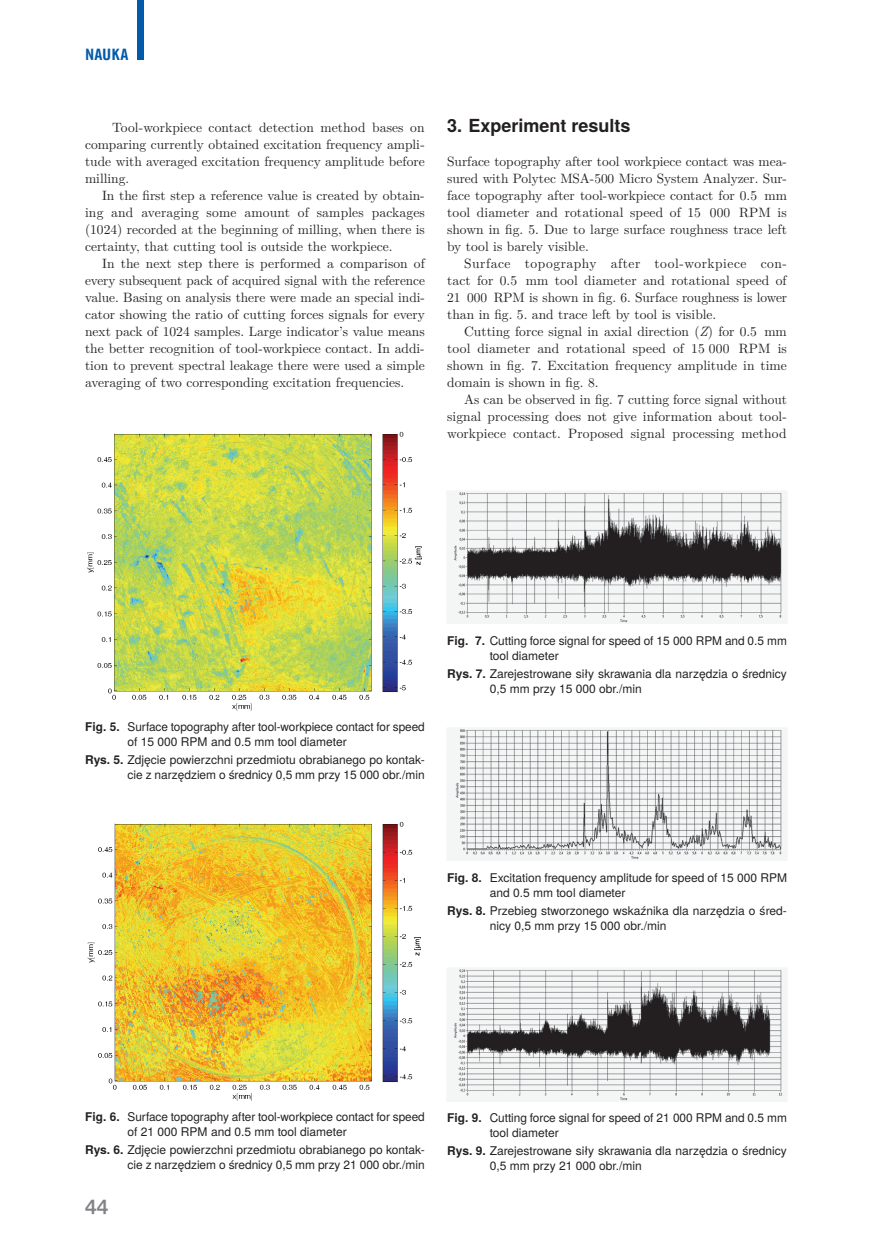
<style>
.page{position:relative;width:872px;height:1255px;background:#fff}
.page>*{position:absolute;margin:0;border:0;box-sizing:border-box;transform-origin:0 0}
.t1{font:700 18px "Te X Gyre Heros";color:#231f20}
.t2{font:700 18px "News Goth PL";color:#808285}
.t3{font:700 14.1px "News Goth Cn PL";letter-spacing:.005em;color:#015aaa;scale:1.18 1}
.t4{font:13.5px "LM Roman 10";color:#231f20}
.t5{font:13.5px "LM Roman 10";letter-spacing:.04em;color:#231f20}
.t6{font:12px/15px "Te X Gyre Heros";color:#231f20}
.s1{font-style:italic}
.s2{font-weight:700}
</style>
<div class="page">
<div style="left:137px;top:0;width:6px;height:59px;background:#015aaa"></div>
<img style="left:87px;top:431px;width:335px;height:280px">
<img style="left:87px;top:821px;width:334px;height:280px">
<img style="left:447px;top:491px;width:340px;height:132px">
<img style="left:447px;top:728px;width:340px;height:132px">
<img style="left:447px;top:968px;width:340px;height:133px">
<p class="t3" style="left:85px;top:44px;width:38px">NAUKA</p>
<p class="t4" style="left:112px;top:117px;width:314px">Tool-workpiece contact detection method bases on</p>
<p class="t4" style="left:85px;top:134px;width:341px">comparing currently obtained excitation frequency ampli-</p>
<p class="t4" style="left:85px;top:151px;width:341px">tude with averaged excitation frequency amplitude before</p>
<p class="t4" style="left:85px;top:168px;width:46px">milling.</p>
<p class="t4" style="left:102px;top:185px;width:324px">In the first step a reference value is created by obtain-</p>
<p class="t4" style="left:85px;top:202px;width:341px">ing and averaging some amount of samples packages</p>
<p class="t4" style="left:85px;top:219px;width:341px">(1024) recorded at the beginning of milling, when there is</p>
<p class="t4" style="left:85px;top:236px;width:309px">certainty, that cutting tool is outside the workpiece.</p>
<p class="t4" style="left:102px;top:253px;width:324px">In the next step there is performed a comparison of</p>
<p class="t4" style="left:85px;top:270px;width:341px">every subsequent pack of acquired signal with the reference</p>
<p class="t4" style="left:85px;top:287px;width:341px">value. Basing on analysis there were made an special indi-</p>
<p class="t4" style="left:85px;top:304px;width:341px">cator showing the ratio of cutting forces signals for every</p>
<p class="t4" style="left:85px;top:321px;width:341px">next pack of 1024 samples. Large indicator’s value means</p>
<p class="t4" style="left:85px;top:338px;width:341px">the better recognition of tool-workpiece contact. In addi-</p>
<p class="t4" style="left:85px;top:355px;width:341px">tion to prevent spectral leakage there were used a simple</p>
<p class="t4" style="left:85px;top:372px;width:321px">averaging of two corresponding excitation frequencies.</p>
<p class="t1" style="left:447px;top:112px;width:185px">3. Experiment results</p>
<p class="t4" style="left:447px;top:151px;width:341px">Surface topography after tool workpiece contact was mea-</p>
<p class="t4" style="left:447px;top:168px;width:341px">sured with Polytec MSA-500 Micro System Analyzer. Sur-</p>
<p class="t4" style="left:447px;top:185px;width:341px">face topography after tool-workpiece contact for 0.5 mm</p>
<p class="t4" style="left:447px;top:202px;width:341px">tool diameter and rotational speed of 15 000 RPM is</p>
<p class="t4" style="left:447px;top:219px;width:341px">shown in fig. 5. Due to large surface roughness trace left</p>
<p class="t4" style="left:447px;top:236px;width:143px">by tool is barely visible.</p>
<p class="t5" style="left:464px;top:253px;width:324px">Surface topography after tool-workpiece con-</p>
<p class="t4" style="left:447px;top:270px;width:341px">tact for 0.5 mm tool diameter and rotational speed of</p>
<p class="t4" style="left:447px;top:287px;width:341px">21 000 RPM is shown in fig. 6. Surface roughness is lower</p>
<p class="t4" style="left:447px;top:304px;width:271px">than in fig. 5. and trace left by tool is visible.</p>
<p class="t4" style="left:464px;top:321px;width:324px">Cutting force signal in axial direction (<span class="s1">Z</span>) for 0.5 mm</p>
<p class="t4" style="left:447px;top:338px;width:341px">tool diameter and rotational speed of 15 000 RPM is</p>
<p class="t4" style="left:447px;top:355px;width:341px">shown in fig. 7. Excitation frequency amplitude in time</p>
<p class="t4" style="left:447px;top:372px;width:153px">domain is shown in fig. 8.</p>
<p class="t4" style="left:464px;top:389px;width:324px">As can be observed in fig. 7 cutting force signal without</p>
<p class="t4" style="left:447px;top:406px;width:341px">signal processing does not give information about tool-</p>
<p class="t4" style="left:447px;top:423px;width:341px">workpiece contact. Proposed signal processing method</p>
<p class="t6" style="left:128px;top:718px;width:299px;text-indent:-43px"><span class="s2">Fig. 5.</span> Surface topography after tool-workpiece contact for speed of 15 000 RPM and 0.5 mm tool diameter</p>
<p class="t6" style="left:85px;top:751px;width:341px;text-align:right"><span class="s2">Rys. 5.</span> Zdjęcie powierzchni przedmiotu obrabianego po kontak&shy;cie z narzędziem o średnicy 0,5 mm przy 15 000 obr./min</p>
<p class="t6" style="left:489px;top:632px;width:299px;text-indent:-43px"><span class="s2">Fig. 7.</span> Cutting force signal for speed of 15 000 RPM and 0.5 mm tool diameter</p>
<p class="t6" style="left:489px;top:665px;width:299px;text-indent:-43px"><span class="s2">Rys. 7.</span> Zarejestrowane siły skrawania dla narzędzia o średnicy<br>0,5 mm przy 15 000 obr./min</p>
<p class="t6" style="left:489px;top:869px;width:299px;text-indent:-43px"><span class="s2">Fig. 8.</span> Excitation frequency amplitude for speed of 15 000 RPM and 0.5 mm tool diameter</p>
<p class="t6" style="left:489px;top:902px;width:299px;text-indent:-43px"><span class="s2">Rys. 8.</span> Przebieg stworzonego wskaźnika dla narzędzia o śred&shy;nicy 0,5 mm przy 15 000 obr./min</p>
<p class="t6" style="left:128px;top:1107px;width:299px;text-indent:-43px"><span class="s2">Fig. 6.</span> Surface topography after tool-workpiece contact for speed of 21 000 RPM and 0.5 mm tool diameter</p>
<p class="t6" style="left:85px;top:1140px;width:341px;text-align:right"><span class="s2">Rys. 6.</span> Zdjęcie powierzchni przedmiotu obrabianego po kontak&shy;cie z narzędziem o średnicy 0,5 mm przy 21 000 obr./min</p>
<p class="t2" style="left:85px;top:1195px;width:25px">44</p>
<p class="t6" style="left:489px;top:1109px;width:299px;text-indent:-43px"><span class="s2">Fig. 9.</span> Cutting force signal for speed of 21 000 RPM and 0.5 mm tool diameter</p>
<p class="t6" style="left:489px;top:1142px;width:299px;text-indent:-43px"><span class="s2">Rys. 9.</span> Zarejestrowane siły skrawania dla narzędzia o średnicy<br>0,5 mm przy 21 000 obr./min</p>
</div>
